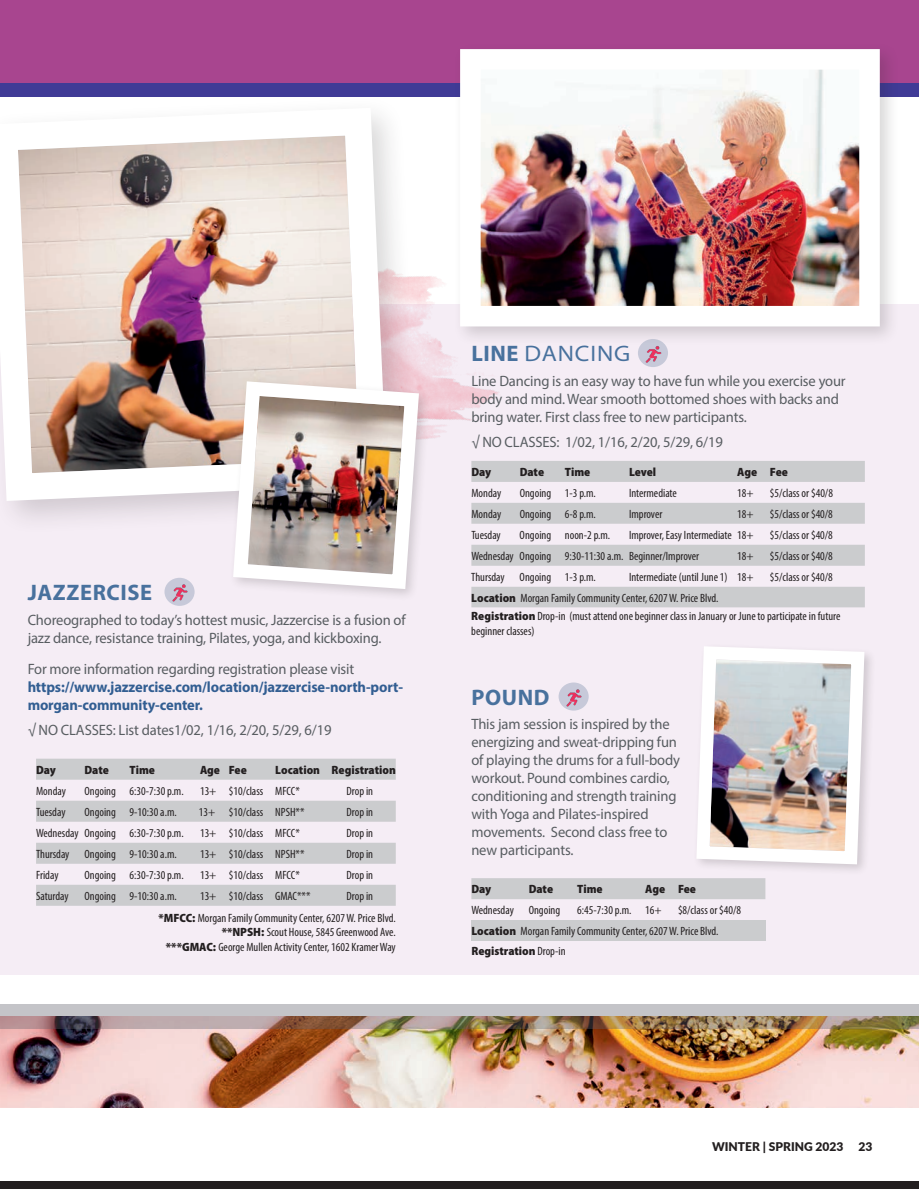
<style>
.page{position:relative;width:919px;height:1189px;background:#fff}
.page>*{position:absolute;margin:0;border:0;box-sizing:border-box;transform-origin:0 0}
.t1{font:22.5px "Myriad Variable Concept";letter-spacing:.025em;color:#48719d}
.t2{font:semi-expanded 22.5px "Myriad Pro";letter-spacing:.04em;color:#48719d}
.t3{font:15px/18px "Myriad Pro";letter-spacing:-.01em;color:#585d61}
.t4{font:700 15px/18px "Myriad Pro";letter-spacing:-.01em;color:#325e92}
.t5{font:condensed 12px/20.4px "Myriad Pro";color:#231f20}
.t6{font:900 semi-condensed 12px "Myriad Pro";color:#231f20}
.t7{font:900 12px "Lato";color:#231f20}
.s1{font-weight:400;color:#585d61}
.s2{font-weight:900;font-stretch:semi-condensed}
.s3{font-family:"Myriad Variable Concept";font-stretch:normal}
</style>
<div class="page">
<hr style="left:0;top:0;width:1px;height:1188px;background:#3b0e13">
<div style="left:0;top:304px;width:918px;height:670px;background:#f5edf5"></div>
<div style="left:0;top:1180px;width:918px;height:8px;background:#231f20"></div>
<img style="left:0;top:1028px;width:918px;height:78px">
<img style="left:421px;top:276px;width:78px;height:162px">
<img style="left:0;top:1004px;width:918px;height:24px">
<div style="left:0;top:0;width:918px;height:86px;background:#a8458f"></div>
<div style="left:0;top:83px;width:918px;height:14px;background:#403b96"></div>
<div style="left:452px;top:42px;width:447px;height:304px;background:#231f20;opacity:.18"></div>
<img style="left:449px;top:42px;width:440px;height:295px">
<div style="left:36px;top:758px;width:359px;height:21px;background:#cbccce"></div>
<svg style="left:36px;top:800px;width:359px;height:105px"></svg>
<div style="left:471px;top:461px;width:393px;height:21px;background:#cbccce"></div>
<svg style="left:471px;top:503px;width:393px;height:104px"></svg>
<div style="left:471px;top:878px;width:294px;height:21px;background:#cbccce"></div>
<div style="left:471px;top:919px;width:294px;height:21px;background:#cbccce"></div>
<img style="left:697px;top:646px;width:173px;height:224px">
<div style="left:0;top:95px;width:421px;height:440px;background:#231f20;opacity:.18"></div>
<svg style="left:0;top:95px;width:401px;height:420px"></svg>
<div style="left:228px;top:376px;width:203px;height:225px;background:#231f20;opacity:.18"></div>
<img style="left:226px;top:374px;width:200px;height:222px">
<svg style="left:164px;top:577px;width:30px;height:28px"></svg>
<img style="left:167px;top:577px;width:25px;height:29px">
<svg style="left:558px;top:682px;width:30px;height:28px"></svg>
<img style="left:561px;top:682px;width:25px;height:29px">
<svg style="left:637px;top:339px;width:30px;height:28px"></svg>
<img style="left:640px;top:335px;width:25px;height:32px">
<p class="t1" style="left:28px;top:579px;width:126px">JAZZERCISE</p>
<p class="t3" style="left:28px;top:610px;width:379px">Choreographed to today’s hottest music, Jazzercise is a fusion of jazz dance, resistance training, Pilates, yoga, and kickboxing.</p>
<p class="t4" style="left:28px;top:659px;width:377px"><span class="s1">For more information regarding registration please visit </span>https://www.jazzercise.com/location/jazzercise-north-port&shy;morgan-community-center.</p>
<p class="t3" style="left:28px;top:720px;width:305px">√ NO CLASSES: List dates1/02, 1/16, 2/20, 5/29, 6/19</p>
<p class="t6" style="left:36px;top:761px;width:21px">Day</p>
<p class="t6" style="left:84px;top:761px;width:26px">Date</p>
<p class="t6" style="left:130px;top:761px;width:27px">Time</p>
<p class="t6" style="left:200px;top:761px;width:48px">Age Fee</p>
<p class="t6" style="left:275px;top:761px;width:122px">Location Registration</p>
<p class="t5" style="left:36px;top:780px;width:31px">Monday</p>
<p class="t5" style="left:84px;top:780px;width:101px">Ongoing 6:30-7:30 p.m.</p>
<p class="t5" style="left:200px;top:780px;width:101px">13+ $10/class MFCC*</p>
<p class="t5" style="left:346px;top:780px;width:28px">Drop in</p>
<p class="t5" style="left:36px;top:801px;width:31px">Tuesday</p>
<p class="t5" style="left:84px;top:801px;width:94px">Ongoing 9-10:30 a.m.</p>
<p class="t5" style="left:199px;top:801px;width:107px">13+ $10/class NPSH**</p>
<p class="t5" style="left:346px;top:801px;width:28px">Drop in</p>
<p class="t5" style="left:36px;top:822px;width:149px">Wednesday Ongoing 6:30-7:30 p.m.</p>
<p class="t5" style="left:200px;top:822px;width:101px">13+ $10/class MFCC*</p>
<p class="t5" style="left:346px;top:822px;width:28px">Drop in</p>
<p class="t5" style="left:36px;top:843px;width:142px">Thursday Ongoing 9-10:30 a.m.</p>
<p class="t5" style="left:200px;top:843px;width:106px">13+ $10/class NPSH**</p>
<p class="t5" style="left:346px;top:843px;width:28px">Drop in</p>
<p class="t5" style="left:36px;top:864px;width:24px">Friday</p>
<p class="t5" style="left:84px;top:864px;width:101px">Ongoing 6:30-7:30 p.m.</p>
<p class="t5" style="left:200px;top:864px;width:101px">13+ $10/class MFCC*</p>
<p class="t5" style="left:346px;top:864px;width:28px">Drop in</p>
<p class="t5" style="left:36px;top:885px;width:34px">Saturday</p>
<p class="t5" style="left:84px;top:885px;width:94px">Ongoing 9-10:30 a.m.</p>
<p class="t5" style="left:200px;top:885px;width:112px">13+ $10/class GMAC***</p>
<p class="t5" style="left:158px;top:884px;width:239px;line-height:22px;text-indent:188px">Drop in <span class="s2">*MFCC:</span> Morgan Family Community Center, 6207 W. Price Blvd.</p>
<p class="t5" style="left:166px;top:924px;width:231px;line-height:14.4px;text-align:right"><span class="s2">**NPSH:</span> Scout House, 5845 Greenwood Ave.<br><span class="s2">***GMAC:</span> George Mullen Activity Center, 1602 Kramer Way</p>
<p class="t2" style="left:471px;top:340px;width:160px"><span class="s3">LINE</span> DANCING</p>
<p class="t3" style="left:471px;top:372px;width:376px">Line Dancing is an easy way to have fun while you exercise your body and mind. Wear smooth bottomed shoes with backs and bring water. First class free to new participants.</p>
<p class="t3" style="left:471px;top:432px;width:253px">√ NO CLASSES: 1/02, 1/16, 2/20, 5/29, 6/19</p>
<p class="t6" style="left:471px;top:464px;width:21px">Day</p>
<p class="t6" style="left:519px;top:464px;width:26px">Date</p>
<p class="t6" style="left:564px;top:464px;width:27px">Time</p>
<p class="t6" style="left:629px;top:464px;width:29px">Level</p>
<p class="t6" style="left:737px;top:464px;width:52px">Age Fee</p>
<p class="t5" style="left:471px;top:482px;width:31px">Monday</p>
<p class="t5" style="left:519px;top:482px;width:78px">Ongoing 1-3 p.m.</p>
<p class="t5" style="left:628px;top:482px;width:49px">Intermediate</p>
<p class="t5" style="left:736px;top:482px;width:18px">18+</p>
<p class="t5" style="left:769px;top:482px;width:65px">$5/class or $40/8</p>
<p class="t5" style="left:471px;top:503px;width:31px">Monday</p>
<p class="t5" style="left:519px;top:503px;width:78px">Ongoing 6-8 p.m.</p>
<p class="t5" style="left:628px;top:503px;width:35px">Improver</p>
<p class="t5" style="left:736px;top:503px;width:18px">18+</p>
<p class="t5" style="left:769px;top:503px;width:65px">$5/class or $40/8</p>
<p class="t5" style="left:471px;top:524px;width:31px">Tuesday</p>
<p class="t5" style="left:519px;top:524px;width:92px">Ongoing noon-2 p.m.</p>
<p class="t5" style="left:628px;top:524px;width:126px">Improver, Easy Intermediate 18+</p>
<p class="t5" style="left:769px;top:524px;width:65px">$5/class or $40/8</p>
<p class="t5" style="left:471px;top:545px;width:229px">Wednesday Ongoing 9:30-11:30 a.m. Beginner/Improver</p>
<p class="t5" style="left:736px;top:545px;width:18px">18+</p>
<p class="t5" style="left:769px;top:545px;width:65px">$5/class or $40/8</p>
<p class="t5" style="left:471px;top:566px;width:126px">Thursday Ongoing 1-3 p.m.</p>
<p class="t5" style="left:628px;top:566px;width:126px">Intermediate (until June 1) 18+</p>
<p class="t5" style="left:769px;top:566px;width:65px">$5/class or $40/8</p>
<p class="t5" style="left:471px;top:588px;width:370px;line-height:18.8px"><span class="s2">Location</span> Morgan Family Community Center, 6207 W. Price Blvd.<br><span class="s2">Registration</span> Drop-in (must attend one beginner class in January or June to participate in future</p>
<p class="t5" style="left:471px;top:620px;width:65px">beginner classes)</p>
<p class="t1" style="left:471px;top:683px;width:79px">POUND</p>
<p class="t3" style="left:471px;top:715px;width:210px">This jam session is inspired by the energizing and sweat-dripping fun of playing the drums for a full-body workout. Pound combines cardio, conditioning and strength training with Yoga and Pilates-inspired movements. Second class free to new participants.</p>
<p class="t6" style="left:471px;top:881px;width:21px">Day</p>
<p class="t6" style="left:528px;top:881px;width:26px">Date</p>
<p class="t6" style="left:577px;top:881px;width:27px">Time</p>
<p class="t6" style="left:645px;top:881px;width:52px">Age Fee</p>
<p class="t5" style="left:471px;top:899px;width:90px">Wednesday Ongoing</p>
<p class="t5" style="left:577px;top:899px;width:86px">6:45-7:30 p.m. 16+</p>
<p class="t5" style="left:471px;top:899px;width:271px;text-indent:206px">$8/class or $40/8<br><span class="s2">Location</span> Morgan Family Community Center, 6207 W. Price Blvd.<br><span class="s2">Registration</span> Drop-in</p>
<p class="t7" style="left:711px;top:1137px;width:162px">WINTER | SPRING 2023 23</p>
</div>
